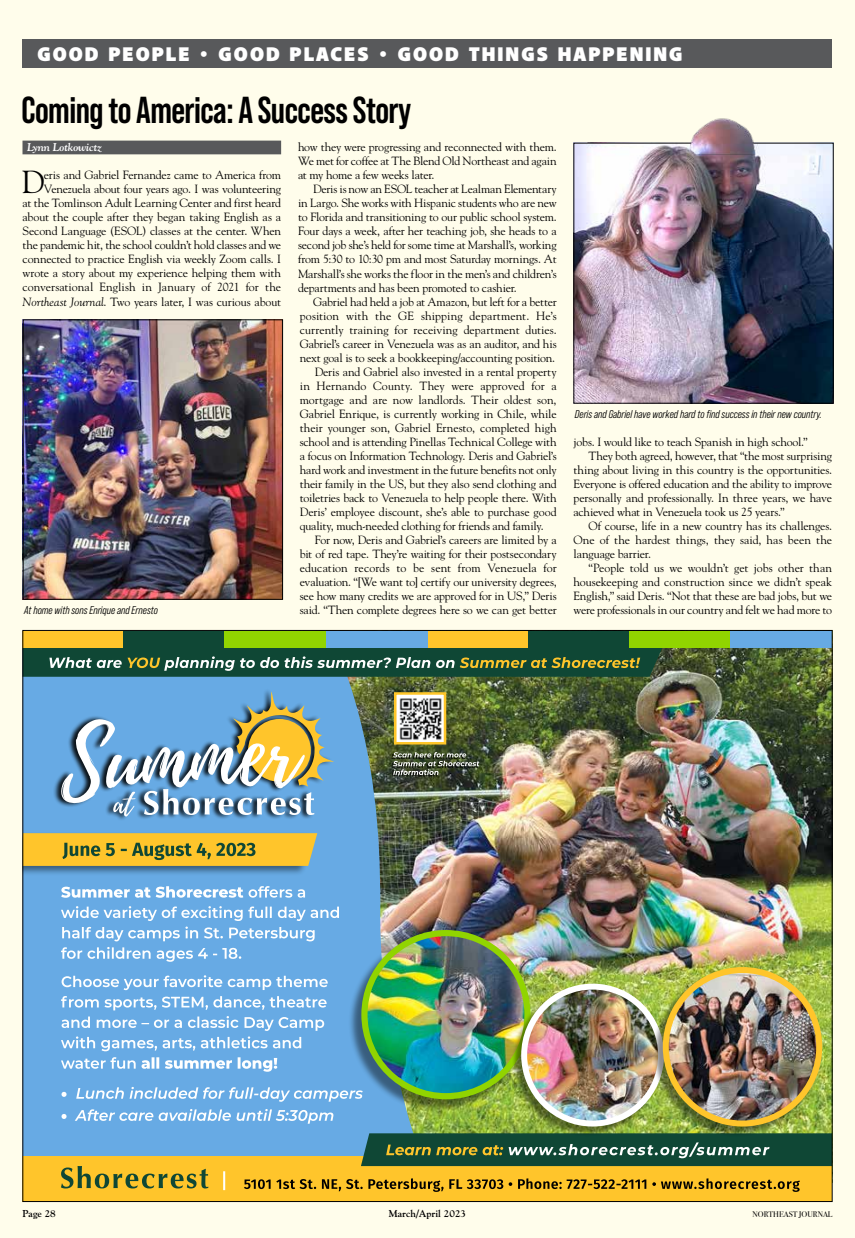
<style>
.page{position:relative;width:855px;height:1238px;background:#fffdeb}
.page>*{position:absolute;margin:0;border:0;box-sizing:border-box;transform-origin:0 0}
.t1{font:700 37.5px "Bebas Neue Pro";letter-spacing:-.015em;color:#000}
.t2{font:31.75px "Goudy Std";color:#000}
.t3{font:900 20px "Akagi Pro";letter-spacing:.1em;color:#fff}
.t4{font:11.88px/14px "Goudy Std";letter-spacing:-.01em;color:#000;text-align:justify}
.t5{font:11.88px "Goudy Std";letter-spacing:.01em;color:#000}
.t6{font:italic 11.25px "Bebas Neue Pro Middle";color:#000}
.t7{font:italic 700 11.25px "Goudy Std";letter-spacing:-.015em;color:#fff}
.t8{font:700 10px "Goudy Std";color:#000}
.t9{font:8.12px "Bodoni Svty Two ITCTT";color:#000}
.s1{font-style:italic}
</style>
<div class="page">
<div style="left:22px;top:39px;width:810px;height:29px;background:#58595b"></div>
<div style="left:22px;top:141px;width:259px;height:13px;background:#58595b"></div>
<img style="left:576px;top:145px;width:256px;height:256px">
<div style="left:574px;top:143px;width:260px;height:260px;border:1px solid #000"></div>
<img style="left:25px;top:321px;width:256px;height:276px">
<div style="left:23px;top:319px;width:260px;height:280px;border:1px solid #000"></div>
<img style="left:688px;top:118px;width:67px;height:108px">
<img style="left:578px;top:647px;width:252px;height:486px">
<img style="left:24px;top:676px;width:554px;height:480px">
<div style="left:22px;top:1156px;width:810px;height:45px;background:#ffc52b"></div>
<div style="left:53px;top:688px;width:281px;height:132px;background:#000;opacity:.9"></div>
<svg style="left:59px;top:691px;width:275px;height:125px;background:#87abbe"></svg>
<svg style="left:361px;top:1133px;width:469px;height:33px;background:#295945"></svg>
<div style="left:22px;top:831px;width:292px;height:45px;background:#000;opacity:.45"></div>
<svg style="left:24px;top:833px;width:293px;height:33px;background:#e0b62f"></svg>
<svg style="left:244px;top:1178px;width:556px;height:13px"></svg>
<svg style="left:61px;top:1166px;width:147px;height:22px"></svg>
<svg style="left:223px;top:1171px;width:2px;height:19px"></svg>
<svg style="left:62px;top:1109px;width:271px;height:14px;background:#8fc0eb"></svg>
<svg style="left:62px;top:1086px;width:286px;height:15px;background:#8bbeea"></svg>
<svg style="left:61px;top:1057px;width:216px;height:14px;background:#98c5ec"></svg>
<svg style="left:61px;top:1016px;width:263px;height:35px;background:#84bae9"></svg>
<svg style="left:61px;top:996px;width:266px;height:14px;background:#8fc0eb"></svg>
<svg style="left:62px;top:975px;width:266px;height:15px;background:#8cbeea"></svg>
<svg style="left:61px;top:947px;width:180px;height:14px;background:#8dbfea"></svg>
<svg style="left:61px;top:906px;width:278px;height:35px;background:#86bbe9"></svg>
<svg style="left:61px;top:886px;width:244px;height:11px;background:#a4ccee"></svg>
<div style="left:348px;top:932px;width:181px;height:180px;background:#000;opacity:.45"></div>
<img style="left:364px;top:933px;width:163px;height:163px;border-radius:82px">
<div style="left:361px;top:930px;width:170px;height:169px;border:6px solid #91d400;border-radius:50%"></div>
<div style="left:511px;top:985px;width:152px;height:151px;background:#000;opacity:.45"></div>
<img style="left:524px;top:986px;width:137px;height:137px;border-radius:68px">
<div style="left:521px;top:983px;width:143px;height:143px;border:6px solid #fff;border-radius:50%"></div>
<div style="left:652px;top:968px;width:169px;height:169px;background:#000;opacity:.45"></div>
<img style="left:666px;top:970px;width:153px;height:153px;border-radius:77px">
<div style="left:663px;top:967px;width:159px;height:159px;border:6px solid #ffc52b;border-radius:50%"></div>
<img style="left:398px;top:696px;width:44px;height:44px">
<div style="left:394px;top:692px;width:52px;height:52px;border:3px solid #ffc629"></div>
<div style="left:392px;top:770px;width:45px;height:6px;background:#000;opacity:.75"></div>
<div style="left:392px;top:762px;width:86px;height:5px;background:#000;opacity:.75"></div>
<div style="left:392px;top:753px;width:73px;height:6px;background:#000;opacity:.75"></div>
<svg style="left:393px;top:752px;width:86px;height:23px;background:#5f6854"></svg>
<svg style="left:24px;top:647px;width:639px;height:29px;background:#325f45"></svg>
<div style="left:427px;top:631px;width:102px;height:16px;background:#ffc52b"></div>
<div style="left:123px;top:631px;width:102px;height:16px;background:#0f4735"></div>
<div style="left:22px;top:631px;width:101px;height:16px;background:#ffc52b"></div>
<div style="left:529px;top:631px;width:101px;height:16px;background:#0f4735"></div>
<div style="left:225px;top:631px;width:101px;height:16px;background:#91d400"></div>
<div style="left:630px;top:631px;width:101px;height:16px;background:#91d400"></div>
<div style="left:731px;top:631px;width:101px;height:16px;background:#67aae4"></div>
<div style="left:326px;top:631px;width:101px;height:16px;background:#67aae4"></div>
<h3 class="t3" style="left:38px;top:42px;width:647px">GOOD PEOPLE • GOOD PLACES • GOOD THINGS HAPPENING</h3>
<h1 class="t1" style="left:22px;top:89px;width:391px">Coming to America: A Success Story</h1>
<p class="t7" style="left:27px;top:140px;width:76px">Lynn Lotkowictz</p>
<h2 class="t2" style="left:21px;top:163px;width:24px">D</h2>
<p class="t4" style="left:23px;top:168px;width:260px;text-align:right">eris and Gabriel Fernandez came to America from Venezuela about four years ago. I was volunteering<br>at the Tomlinson Adult Learning Center and first heard about the couple after they began taking English as a Second Language (ESOL) classes at the center. When the pandemic hit, the school couldn’t hold classes and we connected to practice English via weekly Zoom calls. I wrote a story about my experience helping them with conversational English in January of 2021 for the <span class="s1">Northeast Journal</span>. Two years later, I was curious about</p>
<p class="t6" style="left:24px;top:603px;width:135px">At home with sons Enrique and Ernesto</p>
<p class="t4" style="left:298px;top:140px;width:260px">how they were progressing and reconnected with them.<br>We met for coffee at The Blend Old Northeast and again at my home a few weeks later.</p>
<p class="t4" style="left:298px;top:182px;width:260px;text-indent:15px">Deris is now an ESOL teacher at Lealman Elementary in Largo. She works with Hispanic students who are new to Florida and transitioning to our public school system.<br>Four days a week, after her teaching job, she heads to a second job she’s held for some time at Marshall’s, working from 5:30 to 10:30 pm and most Saturday mornings. At Marshall’s she works the floor in the men’s and children’s departments and has been promoted to cashier.</p>
<p class="t4" style="left:313px;top:294px;width:245px">Gabriel had held a job at Amazon, but left for a better</p>
<p class="t5" style="left:300px;top:308px;width:258px">position with the GE shipping department. He’s</p>
<p class="t4" style="left:300px;top:322px;width:258px">currently training for receiving department duties.</p>
<p class="t4" style="left:300px;top:336px;width:258px">Gabriel’s career in Venezuela was as an auditor, and his</p>
<p class="t4" style="left:300px;top:350px;width:257px">next goal is to seek a bookkeeping/accounting position.</p>
<p class="t4" style="left:315px;top:364px;width:243px">Deris and Gabriel also invested in a rental property</p>
<p class="t4" style="left:300px;top:378px;width:258px">in Hernando County. They were approved for a</p>
<p class="t4" style="left:300px;top:392px;width:258px">mortgage and are now landlords. Their oldest son,</p>
<p class="t4" style="left:300px;top:406px;width:258px">Gabriel Enrique, is currently working in Chile, while</p>
<p class="t4" style="left:300px;top:420px;width:258px">their younger son, Gabriel Ernesto, completed high</p>
<p class="t4" style="left:300px;top:434px;width:258px">school and is attending Pinellas Technical College with</p>
<p class="t4" style="left:300px;top:448px;width:258px">a focus on Information Technology. Deris and Gabriel’s</p>
<p class="t4" style="left:300px;top:462px;width:258px">hard work and investment in the future benefits not only</p>
<p class="t4" style="left:300px;top:476px;width:258px">their family in the US, but they also send clothing and</p>
<p class="t4" style="left:300px;top:490px;width:258px">toiletries back to Venezuela to help people there. With</p>
<p class="t4" style="left:300px;top:504px;width:258px">Deris’ employee discount, she’s able to purchase good</p>
<p class="t4" style="left:300px;top:518px;width:245px">quality, much-needed clothing for friends and family.</p>
<p class="t4" style="left:315px;top:532px;width:243px">For now, Deris and Gabriel’s careers are limited by a</p>
<p class="t4" style="left:300px;top:546px;width:258px">bit of red tape. They’re waiting for their postsecondary</p>
<p class="t4" style="left:300px;top:560px;width:258px">education records to be sent from Venezuela for</p>
<p class="t4" style="left:300px;top:574px;width:258px">evaluation. “[We want to] certify our university degrees,</p>
<p class="t4" style="left:300px;top:588px;width:258px">see how many credits we are approved for in US,” Deris</p>
<p class="t4" style="left:300px;top:602px;width:258px">said. “Then complete degrees here so we can get better</p>
<p class="t6" style="left:575px;top:407px;width:248px">Deris and Gabriel have worked hard to find success in their new country.</p>
<p class="t4" style="left:574px;top:434px;width:236px">jobs. I would like to teach Spanish in high school.”</p>
<p class="t4" style="left:589px;top:448px;width:245px">They both agreed, however, that “the most surprising</p>
<p class="t4" style="left:574px;top:462px;width:260px">thing about living in this country is the opportunities.</p>
<p class="t4" style="left:574px;top:476px;width:260px">Everyone is offered education and the ability to improve</p>
<p class="t4" style="left:574px;top:490px;width:260px">personally and professionally. In three years, we have</p>
<p class="t4" style="left:574px;top:504px;width:213px">achieved what in Venezuela took us 25 years.”</p>
<p class="t4" style="left:589px;top:518px;width:245px">Of course, life in a new country has its challenges.</p>
<p class="t4" style="left:574px;top:532px;width:260px">One of the hardest things, they said, has been the</p>
<p class="t4" style="left:574px;top:546px;width:79px">language barrier.</p>
<p class="t4" style="left:589px;top:560px;width:245px">“People told us we wouldn’t get jobs other than</p>
<p class="t4" style="left:574px;top:574px;width:260px">housekeeping and construction since we didn’t speak</p>
<p class="t4" style="left:574px;top:588px;width:260px">English,” said Deris. “Not that these are bad jobs, but we</p>
<p class="t4" style="left:574px;top:602px;width:260px">were professionals in our country and felt we had more to</p>
<p class="t8" style="left:22px;top:1207px;width:35px">Page 28</p>
<p class="t8" style="left:389px;top:1207px;width:79px">March/April 2023</p>
<p class="t9" style="left:753px;top:1207px;width:81px">NORTHEAST JOURNAL</p>
</div>
